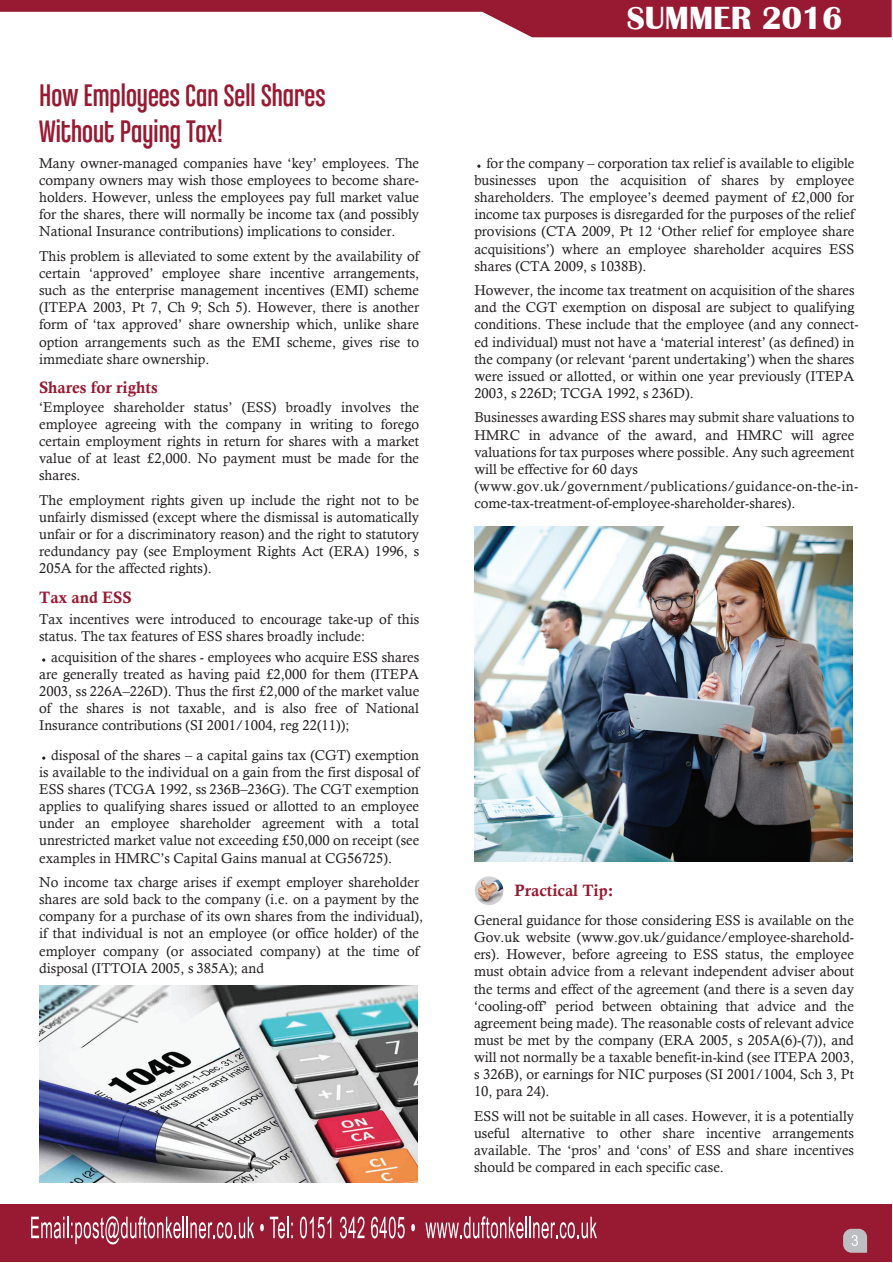
<style>
.page{position:relative;width:893px;height:1263px;background:#fff}
.page>*{position:absolute;margin:0;border:0;box-sizing:border-box;transform-origin:0 0}
.t1{font:33px/36px "Chalet Comprime Cologne Eighty";color:#971a32}
.t2{font:700 33px "Britannic";color:#fff}
.t3{font:16.5px "Calis MT Bol";color:#971a32}
.t4{font:14.25px/17.1px "Calisto";color:#231f20;text-align:justify}
</style>
<div class="page">
<svg style="left:0;top:0;width:891px;height:37px"></svg>
<div style="left:0;top:1204px;width:891px;height:57px;background:#971a32"></div>
<svg style="left:843px;top:1229px;width:24px;height:24px"></svg>
<svg style="left:474px;top:876px;width:30px;height:29px"></svg>
<img style="left:39px;top:986px;width:379px;height:196px">
<img style="left:474px;top:526px;width:378px;height:336px">
<svg style="left:31px;top:1216px;width:223px;height:28px"></svg>
<svg style="left:260px;top:1224px;width:4px;height:7px"></svg>
<svg style="left:270px;top:1217px;width:23px;height:22px"></svg>
<svg style="left:300px;top:1217px;width:31px;height:22px"></svg>
<svg style="left:340px;top:1217px;width:24px;height:22px"></svg>
<svg style="left:371px;top:1217px;width:33px;height:22px"></svg>
<svg style="left:411px;top:1224px;width:4px;height:7px"></svg>
<svg style="left:425px;top:1216px;width:98px;height:23px"></svg>
<hr style="left:525px;top:1217px;width:2px;height:21px;background:#fff">
<svg style="left:529px;top:1217px;width:68px;height:22px"></svg>
<h1 class="t1" style="left:39px;top:79px;width:288px">How Employees Can Sell Shares<br>Without Paying Tax!</h1>
<p class="t4" style="left:39px;top:156px;width:381px">Many owner-managed companies have ‘key’ employees. The company owners may wish those employees to become share&shy;holders. However, unless the employees pay full market value for the shares, there will normally be income tax (and possibly National Insurance contributions) implications to consider.</p>
<p class="t4" style="left:39px;top:249px;width:381px">This problem is alleviated to some extent by the availability of certain ‘approved’ employee share incentive arrangements, such as the enterprise management incentives (EMI) scheme (ITEPA 2003, Pt 7, Ch 9; Sch 5). However, there is another form of ‘tax approved’ share ownership which, unlike share option arrangements such as the EMI scheme, gives rise to immediate share ownership.</p>
<p class="t4" style="left:39px;top:400px;width:381px">‘Employee shareholder status’ (ESS) broadly involves the employee agreeing with the company in writing to forego certain employment rights in return for shares with a market value of at least £2,000. No payment must be made for the shares.</p>
<p class="t4" style="left:39px;top:493px;width:381px">The employment rights given up include the right not to be unfairly dismissed (except where the dismissal is automatically unfair or for a discriminatory reason) and the right to statutory redundancy pay (see Employment Rights Act (ERA) 1996, s 205A for the affected rights).</p>
<p class="t3" style="left:39px;top:381px;width:120px">Shares for rights</p>
<p class="t3" style="left:39px;top:592px;width:94px">Tax and ESS</p>
<p class="t4" style="left:39px;top:612px;width:381px">Tax incentives were introduced to encourage take-up of this status. The tax features of ESS shares broadly include:</p>
<p class="t4" style="left:39px;top:650px;width:381px;text-indent:12px">acquisition of the shares - employees who acquire ESS shares are generally treated as having paid £2,000 for them (ITEPA 2003, ss 226A–226D). Thus the first £2,000 of the market value of the shares is not taxable, and is also free of National Insurance contributions (SI 2001/1004, reg 22(11));</p>
<p class="t4" style="left:39px;top:748px;width:381px;text-indent:12px">disposal of the shares – a capital gains tax (CGT) exemption is available to the individual on a gain from the first disposal of ESS shares (TCGA 1992, ss 236B–236G). The CGT exemption applies to qualifying shares issued or allotted to an employee under an employee shareholder agreement with a total unrestricted market value not exceeding £50,000 on receipt (see examples in HMRC’s Capital Gains manual at CG56725).</p>
<p class="t4" style="left:39px;top:875px;width:385px;text-align:left">No income tax charge arises if exempt employer shareholder shares are sold back to the company (i.e. on a payment by the company for a purchase of its own shares from the individual), if that individual is not an employee (or office holder) of the employer company (or associated company) at the time of disposal (ITTOIA 2005, s 385A); and</p>
<h1 class="t2" style="left:626px;top:-1px;width:217px">SUMMER 2016</h1>
<p class="t4" style="left:474px;top:156px;width:381px;text-indent:12px">for the company – corporation tax relief is available to eligible businesses upon the acquisition of shares by employee shareholders. The employee’s deemed payment of £2,000 for income tax purposes is disregarded for the purposes of the relief provisions (CTA 2009, Pt 12 ‘Other relief for employee share acquisitions’) where an employee shareholder acquires ESS shares (CTA 2009, s 1038B).</p>
<p class="t4" style="left:474px;top:283px;width:386px;text-align:left">However, the income tax treatment on acquisition of the shares and the CGT exemption on disposal are subject to qualifying conditions. These include that the employee (and any connect&shy;ed individual) must not have a ‘material interest’ (as defined) in the company (or relevant ‘parent undertaking’) when the shares were issued or allotted, or within one year previously (ITEPA 2003, s 226D; TCGA 1992, s 236D).</p>
<p class="t4" style="left:474px;top:410px;width:385px;text-align:left">Businesses awarding ESS shares may submit share valuations to HMRC in advance of the award, and HMRC will agree valuations for tax purposes where possible. Any such agreement will be effective for 60 days (www.gov.uk/government/publications/guidance-on-the-in&shy;come-tax-treatment-of-employee-shareholder-shares).</p>
<p class="t3" style="left:514px;top:884px;width:100px">Practical Tip:</p>
<p class="t4" style="left:474px;top:913px;width:381px">General guidance for those considering ESS is available on the Gov.uk website (www.gov.uk/guidance/employee-sharehold&shy;ers). However, before agreeing to ESS status, the employee must obtain advice from a relevant independent adviser about the terms and effect of the agreement (and there is a seven day ‘cooling-off’ period between obtaining that advice and the agreement being made). The reasonable costs of relevant advice must be met by the company (ERA 2005, s 205A(6)-(7)), and will not normally be a taxable benefit-in-kind (see ITEPA 2003, s 326B), or earnings for NIC purposes (SI 2001/1004, Sch 3, Pt 10, para 24).</p>
<p class="t4" style="left:474px;top:1109px;width:381px">ESS will not be suitable in all cases. However, it is a potentially useful alternative to other share incentive arrangements available. The ‘pros’ and ‘cons’ of ESS and share incentives should be compared in each specific case.</p>
</div>
